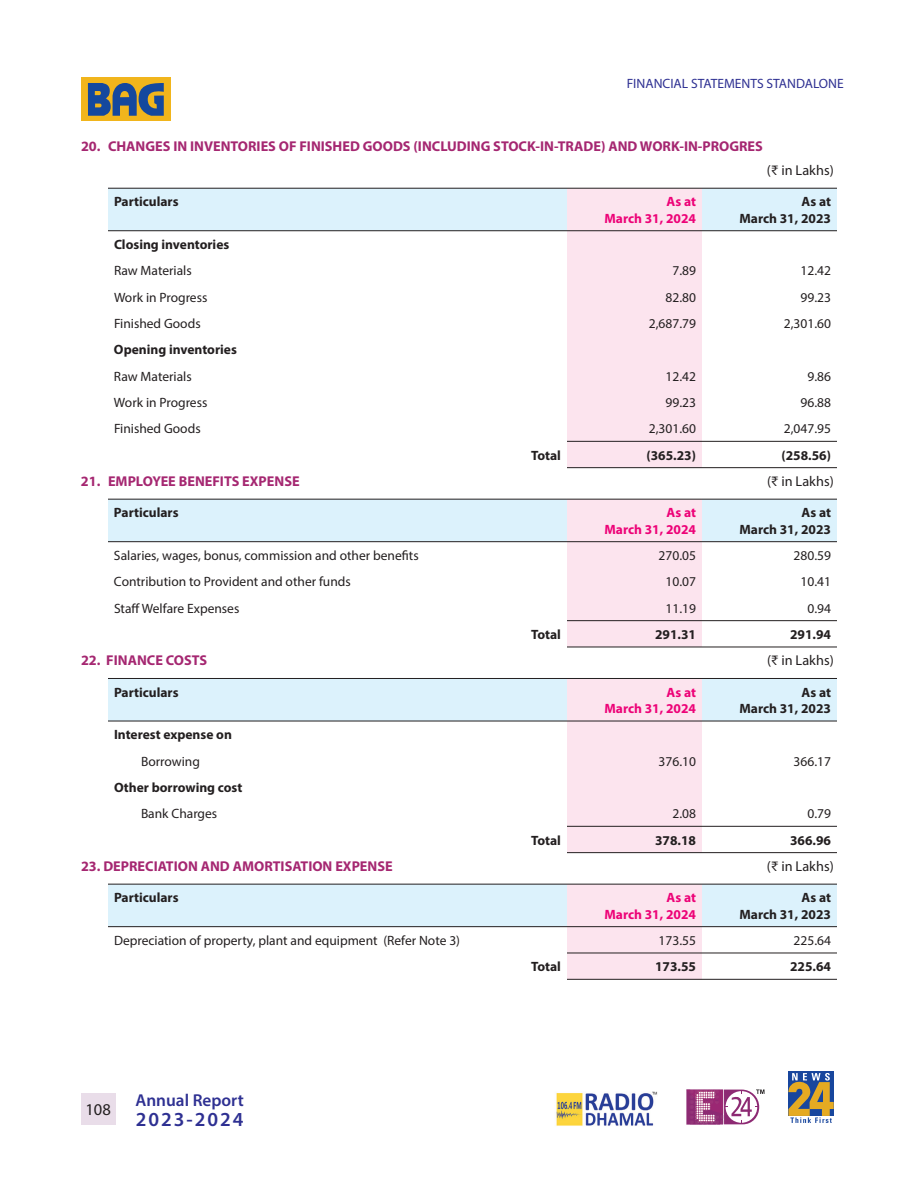
<style>
.page{position:relative;width:918px;height:1188px;background:#fff}
.page>*{position:absolute;margin:0;border:0;box-sizing:border-box;transform-origin:0 0}
.t1{font:600 19.95px "Myriad Pro";letter-spacing:.1em;color:#2e3092}
.t2{font:600 17.25px "Myriad Pro";color:#2e3092}
.t3{font:16.5px "Myriad Pro";color:#231f20}
.t4{font:700 14.25px "Myriad Pro";color:#a52771}
.t5{font:14.25px "Myriad Pro";color:#231f20}
.t6{font:13.5px "Myriad Pro";color:#231f20}
.t7{font:700 13.5px/16.2px "Myriad Pro";color:#231f20;text-align:right}
.t8{font:700 13.5px/16.2px "Myriad Pro";color:#ed0277;text-align:right}
.Default{font:13.5px "Myriad Pro";color:#2e3092}
</style>
<div class="page">
<div style="left:81px;top:1093px;width:34px;height:31px;background:#e9dde9"></div>
<div style="left:81px;top:78px;width:90px;height:43px;background:#f1b51c"></div>
<svg style="left:88px;top:83px;width:76px;height:33px"></svg>
<div style="left:788px;top:1071px;width:46px;height:45px;background:#18469d"></div>
<svg style="left:788px;top:1073px;width:46px;height:50px"></svg>
<svg style="left:686px;top:1089px;width:78px;height:35px"></svg>
<img style="left:556px;top:1091px;width:101px;height:35px">
<svg style="left:108px;top:189px;width:729px;height:278px"></svg>
<hr style="left:108px;top:188px;width:459px;height:1px;background:#231f20">
<hr style="left:567px;top:188px;width:135px;height:1px;background:#231f20">
<hr style="left:702px;top:188px;width:135px;height:1px;background:#231f20">
<hr style="left:108px;top:230px;width:459px;height:1px;background:#231f20">
<hr style="left:567px;top:230px;width:135px;height:1px;background:#231f20">
<hr style="left:702px;top:230px;width:135px;height:1px;background:#231f20">
<hr style="left:567px;top:441px;width:135px;height:1px;background:#231f20">
<hr style="left:702px;top:441px;width:135px;height:1px;background:#231f20">
<hr style="left:567px;top:467px;width:135px;height:1px;background:#231f20">
<hr style="left:702px;top:467px;width:135px;height:1px;background:#231f20">
<svg style="left:108px;top:500px;width:729px;height:147px"></svg>
<hr style="left:108px;top:499px;width:459px;height:1px;background:#231f20">
<hr style="left:567px;top:499px;width:135px;height:1px;background:#231f20">
<hr style="left:702px;top:499px;width:135px;height:1px;background:#231f20">
<hr style="left:108px;top:541px;width:459px;height:1px;background:#231f20">
<hr style="left:567px;top:541px;width:135px;height:1px;background:#231f20">
<hr style="left:702px;top:541px;width:135px;height:1px;background:#231f20">
<hr style="left:567px;top:620px;width:135px;height:1px;background:#231f20">
<hr style="left:702px;top:620px;width:135px;height:1px;background:#231f20">
<hr style="left:567px;top:647px;width:135px;height:1px;background:#231f20">
<hr style="left:702px;top:647px;width:135px;height:1px;background:#231f20">
<svg style="left:108px;top:679px;width:729px;height:173px"></svg>
<hr style="left:108px;top:678px;width:459px;height:1px;background:#231f20">
<hr style="left:567px;top:678px;width:135px;height:1px;background:#231f20">
<hr style="left:702px;top:678px;width:135px;height:1px;background:#231f20">
<hr style="left:108px;top:721px;width:459px;height:1px;background:#231f20">
<hr style="left:567px;top:721px;width:135px;height:1px;background:#231f20">
<hr style="left:702px;top:721px;width:135px;height:1px;background:#231f20">
<hr style="left:567px;top:826px;width:135px;height:1px;background:#231f20">
<hr style="left:702px;top:826px;width:135px;height:1px;background:#231f20">
<hr style="left:567px;top:852px;width:135px;height:1px;background:#231f20">
<hr style="left:702px;top:852px;width:135px;height:1px;background:#231f20">
<svg style="left:108px;top:885px;width:729px;height:94px"></svg>
<hr style="left:108px;top:884px;width:459px;height:1px;background:#231f20">
<hr style="left:567px;top:884px;width:135px;height:1px;background:#231f20">
<hr style="left:702px;top:884px;width:135px;height:1px;background:#231f20">
<hr style="left:108px;top:926px;width:459px;height:1px;background:#231f20">
<hr style="left:567px;top:926px;width:135px;height:1px;background:#231f20">
<hr style="left:702px;top:926px;width:135px;height:1px;background:#231f20">
<hr style="left:567px;top:953px;width:135px;height:1px;background:#231f20">
<hr style="left:702px;top:953px;width:135px;height:1px;background:#231f20">
<hr style="left:567px;top:979px;width:135px;height:1px;background:#231f20">
<hr style="left:702px;top:979px;width:135px;height:1px;background:#231f20">
<p class="Default" style="left:627px;top:75px;width:219px">FINANCIAL STATEMENTS STANDALONE</p>
<p class="t4" style="left:81px;top:137px;width:683px">20. CHANGES IN INVENTORIES OF FINISHED GOODS (INCLUDING STOCK-IN-TRADE) AND WORK-IN-PROGRES</p>
<p class="t5" style="left:767px;top:162px;width:68px">(₹ in Lakhs)</p>
<p class="t7" style="left:114px;top:193px;width:66px">Particulars</p>
<p class="t8" style="left:604px;top:193px;width:93px">As at<br>March 31, 2024</p>
<p class="t7" style="left:739px;top:193px;width:93px">As at<br>March 31, 2023</p>
<p class="t7" style="left:114px;top:236px;width:117px">Closing inventories</p>
<p class="t6" style="left:114px;top:262px;width:79px">Raw Materials</p>
<p class="t6" style="left:672px;top:262px;width:25px">7.89</p>
<p class="t6" style="left:801px;top:262px;width:32px">12.42</p>
<p class="t6" style="left:114px;top:289px;width:95px">Work in Progress</p>
<p class="t6" style="left:666px;top:289px;width:32px">82.80</p>
<p class="t6" style="left:801px;top:289px;width:32px">99.23</p>
<p class="t6" style="left:114px;top:315px;width:88px">Finished Goods</p>
<p class="t6" style="left:649px;top:315px;width:49px">2,687.79</p>
<p class="t6" style="left:784px;top:315px;width:49px">2,301.60</p>
<p class="t7" style="left:114px;top:341px;width:124px">Opening inventories</p>
<p class="t6" style="left:114px;top:368px;width:79px">Raw Materials</p>
<p class="t6" style="left:666px;top:368px;width:32px">12.42</p>
<p class="t6" style="left:807px;top:368px;width:25px">9.86</p>
<p class="t6" style="left:114px;top:394px;width:95px">Work in Progress</p>
<p class="t6" style="left:666px;top:394px;width:32px">99.23</p>
<p class="t6" style="left:801px;top:394px;width:32px">96.88</p>
<p class="t6" style="left:114px;top:420px;width:88px">Finished Goods</p>
<p class="t6" style="left:649px;top:420px;width:49px">2,301.60</p>
<p class="t6" style="left:784px;top:420px;width:49px">2,047.95</p>
<p class="t7" style="left:531px;top:446px;width:31px">Total</p>
<p class="t7" style="left:647px;top:446px;width:51px">(365.23)</p>
<p class="t7" style="left:782px;top:446px;width:51px">(258.56)</p>
<p class="t4" style="left:81px;top:472px;width:220px">21. EMPLOYEE BENEFITS EXPENSE</p>
<p class="t5" style="left:767px;top:472px;width:68px">(₹ in Lakhs)</p>
<p class="t7" style="left:114px;top:504px;width:66px">Particulars</p>
<p class="t8" style="left:604px;top:504px;width:93px">As at<br>March 31, 2024</p>
<p class="t7" style="left:739px;top:504px;width:93px">As at<br>March 31, 2023</p>
<p class="t6" style="left:114px;top:547px;width:306px">Salaries, wages, bonus, commission and other benefits</p>
<p class="t6" style="left:659px;top:547px;width:39px">270.05</p>
<p class="t6" style="left:794px;top:547px;width:39px">280.59</p>
<p class="t6" style="left:114px;top:573px;width:238px">Contribution to Provident and other funds</p>
<p class="t6" style="left:666px;top:573px;width:32px">10.07</p>
<p class="t6" style="left:801px;top:573px;width:32px">10.41</p>
<p class="t6" style="left:114px;top:600px;width:127px">Staff Welfare Expenses</p>
<p class="t6" style="left:666px;top:600px;width:32px">11.19</p>
<p class="t6" style="left:807px;top:600px;width:25px">0.94</p>
<p class="t7" style="left:531px;top:626px;width:31px">Total</p>
<p class="t7" style="left:655px;top:626px;width:42px">291.31</p>
<p class="t7" style="left:790px;top:626px;width:42px">291.94</p>
<p class="t4" style="left:81px;top:651px;width:128px">22. FINANCE COSTS</p>
<p class="t5" style="left:767px;top:652px;width:68px">(₹ in Lakhs)</p>
<p class="t7" style="left:114px;top:684px;width:66px">Particulars</p>
<p class="t8" style="left:604px;top:684px;width:93px">As at<br>March 31, 2024</p>
<p class="t7" style="left:739px;top:684px;width:93px">As at<br>March 31, 2023</p>
<p class="t7" style="left:114px;top:726px;width:119px">Interest expense on</p>
<p class="t6" style="left:141px;top:753px;width:60px">Borrowing</p>
<p class="t6" style="left:659px;top:753px;width:39px">376.10</p>
<p class="t6" style="left:794px;top:753px;width:39px">366.17</p>
<p class="t7" style="left:114px;top:779px;width:130px">Other borrowing cost</p>
<p class="t6" style="left:141px;top:805px;width:78px">Bank Charges</p>
<p class="t6" style="left:672px;top:805px;width:25px">2.08</p>
<p class="t6" style="left:807px;top:805px;width:25px">0.79</p>
<p class="t7" style="left:531px;top:831px;width:31px">Total</p>
<p class="t7" style="left:655px;top:831px;width:42px">378.18</p>
<p class="t7" style="left:790px;top:831px;width:42px">366.96</p>
<p class="t4" style="left:81px;top:857px;width:313px">23. DEPRECIATION AND AMORTISATION EXPENSE</p>
<p class="t5" style="left:767px;top:857px;width:68px">(₹ in Lakhs)</p>
<p class="t7" style="left:114px;top:889px;width:66px">Particulars</p>
<p class="t8" style="left:604px;top:889px;width:93px">As at<br>March 31, 2024</p>
<p class="t7" style="left:739px;top:889px;width:93px">As at<br>March 31, 2023</p>
<p class="t6" style="left:114px;top:932px;width:348px">Depreciation of property, plant and equipment (Refer Note 3)</p>
<p class="t6" style="left:659px;top:932px;width:39px">173.55</p>
<p class="t6" style="left:794px;top:932px;width:39px">225.64</p>
<p class="t7" style="left:531px;top:958px;width:31px">Total</p>
<p class="t7" style="left:655px;top:958px;width:42px">173.55</p>
<p class="t7" style="left:790px;top:958px;width:42px">225.64</p>
<p class="t3" style="left:85px;top:1099px;width:27px">108</p>
<p class="t2" style="left:136px;top:1089px;width:110px">Annual Report</p>
<h1 class="t1" style="left:136px;top:1107px;width:109px">2023-2024</h1>
</div>
